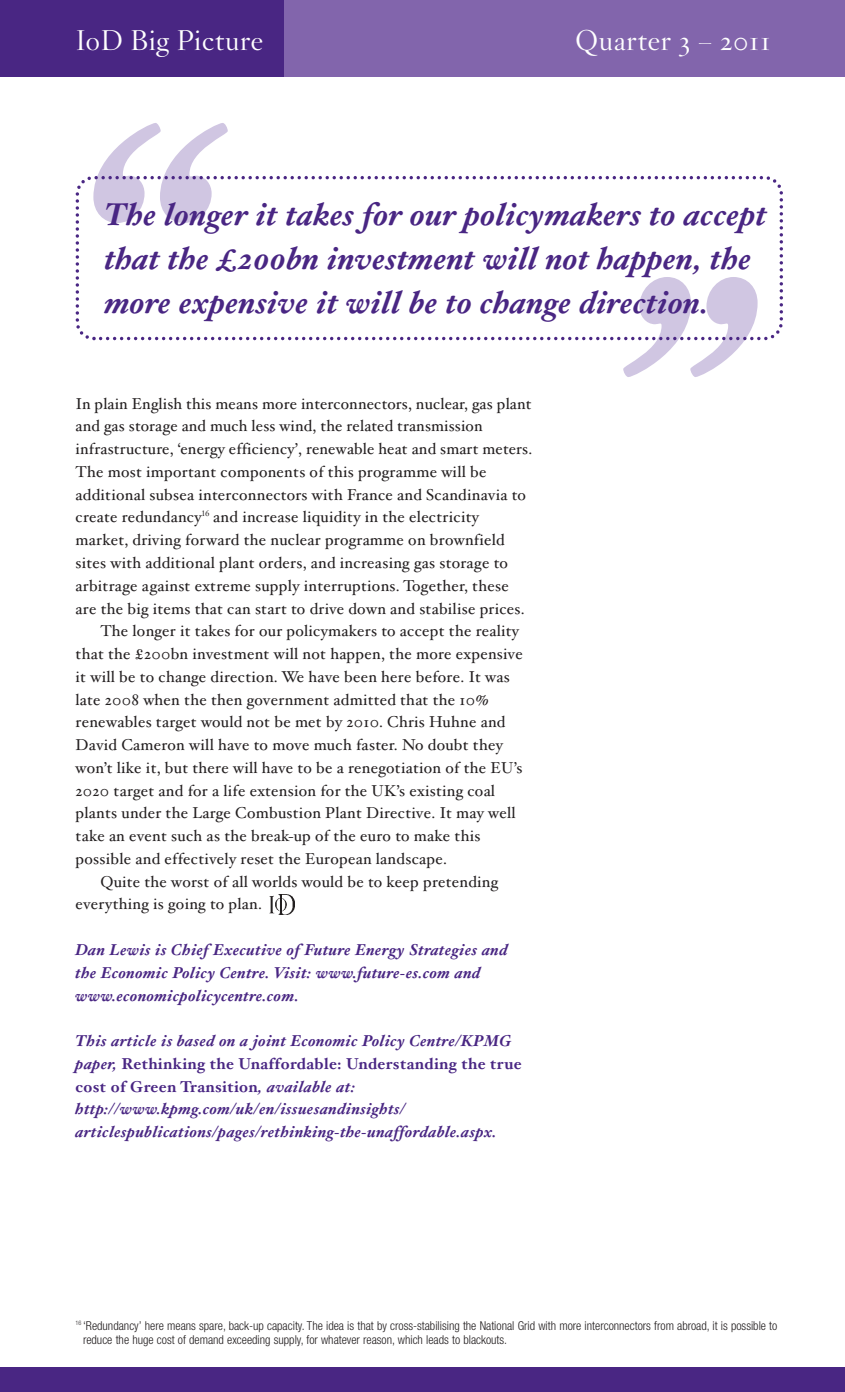
<style>
.page{position:relative;width:845px;height:1392px;background:#fff}
.page>*{position:absolute;margin:0;border:0;box-sizing:border-box;transform-origin:0 0}
.t1{font:italic 700 31.5px/43.8px "Hoefler Txt";letter-spacing:.005em;color:#492683}
.t2{font:300 28px "Hoefler Titling";letter-spacing:.025em;color:#fff}
.t3{font:15.75px "Hoefler Txt";letter-spacing:.02em;color:#231f20}
.t4{font:italic 700 15.75px/22.8px "Hoefler Txt";letter-spacing:.02em;color:#492683}
.t5{font:300 condensed 12.25px/14.7px "Helvetica Neue";color:#231f20}
.s1{font-style:normal}
</style>
<div class="page">
<div style="left:0;top:1367px;width:844px;height:24px;background:#492683"></div>
<img style="left:269px;top:894px;width:25px;height:20px">
<div style="left:1px;top:0;width:843px;height:77px;background:#8265ac"></div>
<div style="left:0;top:0;width:284px;height:77px;background:#492683"></div>
<svg style="left:98px;top:123px;width:130px;height:51px"></svg>
<svg style="left:623px;top:342px;width:120px;height:35px"></svg>
<svg style="left:75px;top:174px;width:708px;height:168px"></svg>
<svg style="left:92px;top:337px;width:4px;height:3px"></svg>
<h2 class="t2" style="left:76px;top:28px;width:189px">IoD Big Picture</h2>
<h2 class="t2" style="left:575px;top:28px;width:197px">Quarter 3 – 2011</h2>
<h1 class="t1" style="left:105px;top:196px;width:663px">The longer it takes for our policymakers to accept that the £200bn investment will not happen, the more expensive it will be to change direction.</h1>
<p class="t3" style="left:76px;top:397px;width:457px">In plain English this means more interconnectors, nuclear, gas plant</p>
<p class="t3" style="left:76px;top:420px;width:408px">and gas storage and much less wind, the related transmission</p>
<p class="t3" style="left:76px;top:443px;width:458px">infrastructure, ‘energy efficiency’, renewable heat and smart meters.</p>
<p class="t3" style="left:76px;top:465px;width:412px">The most important components of this programme will be</p>
<p class="t3" style="left:76px;top:488px;width:451px">additional subsea interconnectors with France and Scandinavia to</p>
<p class="t3" style="left:76px;top:511px;width:405px">create redundancy<sup>16</sup> and increase liquidity in the electricity</p>
<p class="t3" style="left:76px;top:534px;width:430px">market, driving forward the nuclear programme on brownfield</p>
<p class="t3" style="left:76px;top:556px;width:433px">sites with additional plant orders, and increasing gas storage to</p>
<p class="t3" style="left:76px;top:579px;width:434px">arbitrage against extreme supply interruptions. Together, these</p>
<p class="t3" style="left:76px;top:602px;width:450px">are the big items that can start to drive down and stabilise prices.</p>
<p class="t3" style="left:100px;top:625px;width:420px">The longer it takes for our policymakers to accept the reality</p>
<p class="t3" style="left:76px;top:647px;width:448px">that the £200bn investment will not happen, the more expensive</p>
<p class="t3" style="left:76px;top:670px;width:435px">it will be to change direction. We have been here before. It was</p>
<p class="t3" style="left:76px;top:693px;width:414px">late 2008 when the then government admitted that the 10%</p>
<p class="t3" style="left:76px;top:716px;width:431px">renewables target would not be met by 2010. Chris Huhne and</p>
<p class="t3" style="left:76px;top:738px;width:428px">David Cameron will have to move much faster. No doubt they</p>
<p class="t3" style="left:76px;top:761px;width:448px">won’t like it, but there will have to be a renegotiation of the EU’s</p>
<p class="t3" style="left:76px;top:784px;width:421px">2020 target and for a life extension for the UK’s existing coal</p>
<p class="t3" style="left:76px;top:807px;width:441px">plants under the Large Combustion Plant Directive. It may well</p>
<p class="t3" style="left:76px;top:829px;width:406px">take an event such as the break-up of the euro to make this</p>
<p class="t3" style="left:76px;top:852px;width:373px">possible and effectively reset the European landscape.</p>
<p class="t3" style="left:100px;top:875px;width:399px">Quite the worst of all worlds would be to keep pretending</p>
<p class="t3" style="left:76px;top:898px;width:188px">everything is going to plan.</p>
<p class="t4" style="left:76px;top:940px;width:433px">Dan Lewis is Chief Executive of Future Energy Strategies and the Economic Policy Centre. Visit: www.future-es.com and www.economicpolicycentre.com.</p>
<p class="t4" style="left:76px;top:1031px;width:447px">This article is based on a joint Economic Policy Centre/KPMG paper, <span class="s1">Rethinking the Unaffordable: Understanding the true cost of Green Transition</span>, available at: http://www.kpmg.com/uk/en/issuesandinsights/ articlespublications/pages/rethinking-the-unaffordable.aspx.</p>
<p class="t5" style="left:83px;top:1318px;width:695px;text-indent:-7px"><sup>16</sup> ‘Redundancy’ here means spare, back-up capacity. The idea is that by cross-stabilising the National Grid with more interconnectors from abroad, it is possible to reduce the huge cost of demand exceeding supply, for whatever reason, which leads to blackouts.</p>
</div>
